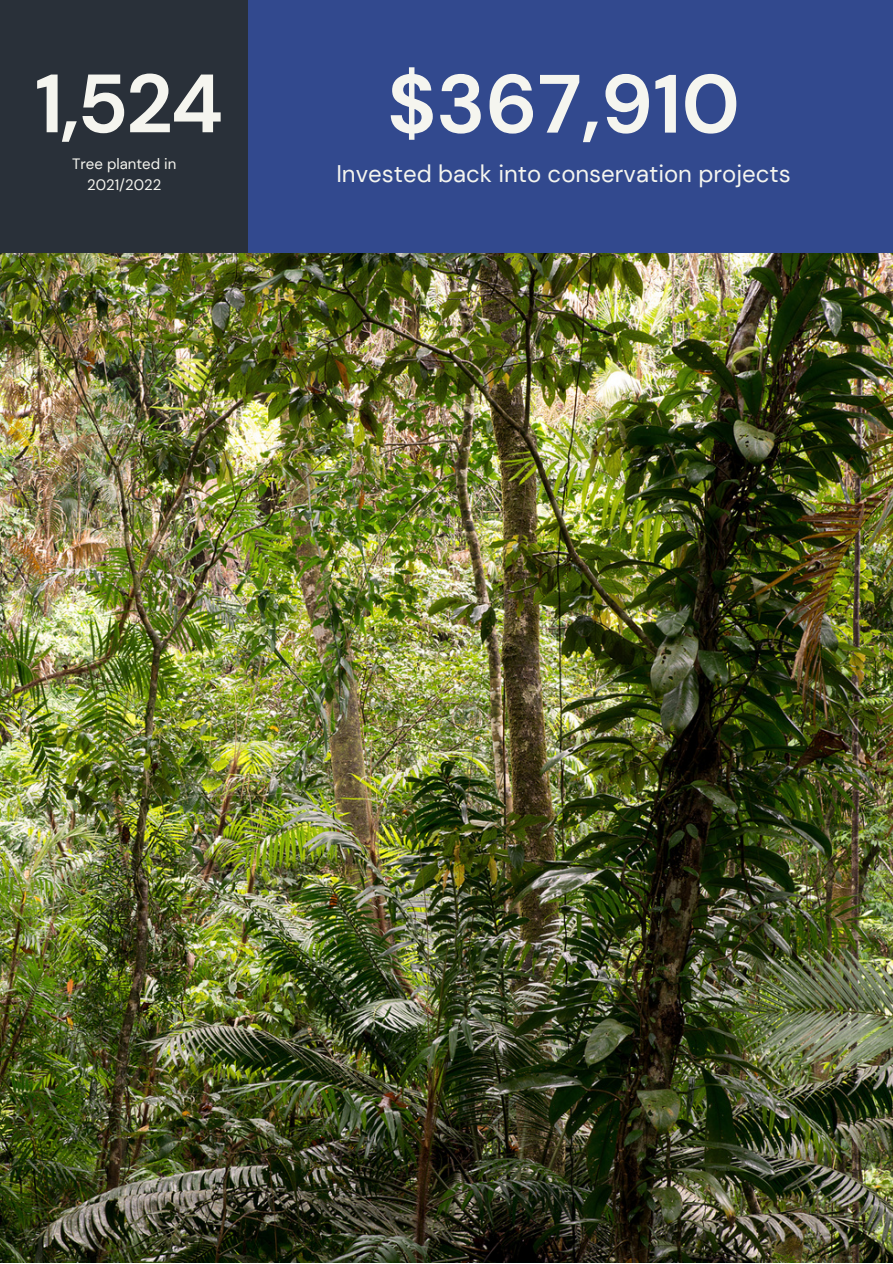
<style>
.page{position:relative;width:893px;height:1264px;background:#fff}
.page>*{position:absolute;margin:0;border:0;box-sizing:border-box;transform-origin:0 0}
.t1{font:700 82.35px "DM Sans";color:#f5f5ef}
.t2{font:24px "DM Sans";color:#f5f5ef}
.t3{font:15px/20.5px "DM Sans";color:#f5f5ef;text-align:center}
</style>
<div class="page">
<img style="left:0;top:253px;width:892px;height:1009px">
<div style="left:0;top:0;width:258px;height:253px;background:#293039"></div>
<div style="left:248px;top:0;width:644px;height:253px;background:#32498e"></div>
<h1 class="t1" style="left:35px;top:50px;width:190px">1,524</h1>
<p class="t3" style="left:72px;top:154px;width:106px">Tree planted in<br>2021/2022</p>
<h1 class="t1" style="left:387px;top:51px;width:354px">$367,910</h1>
<p class="t2" style="left:336px;top:158px;width:456px">Invested back into conservation projects</p>
</div>
